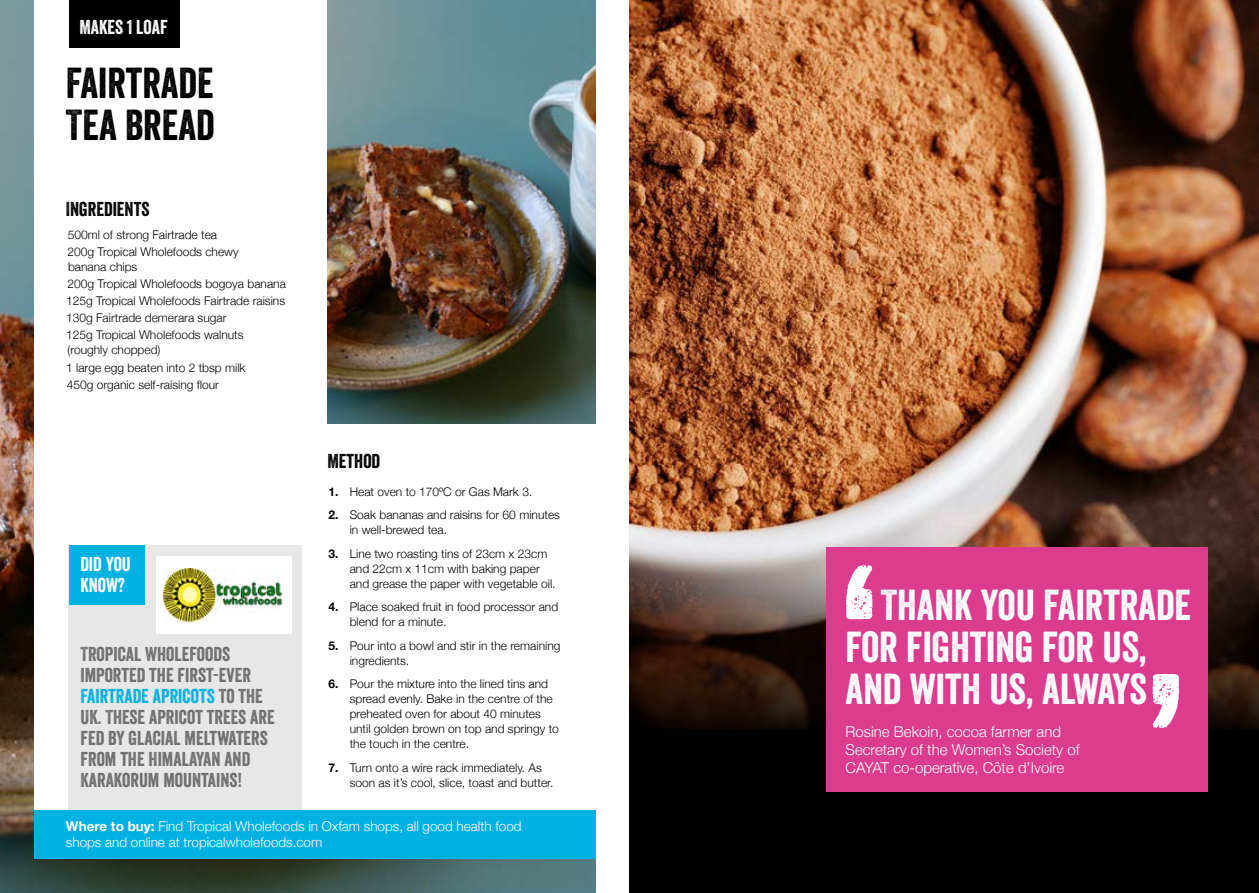
<style>
.page{position:relative;width:1259px;height:893px;background:#fff}
.page>*{position:absolute;margin:0;border:0;box-sizing:border-box;transform-origin:0 0}
.t1{font:42px/42px "Veneer";color:#fff}
.t2{font:42px/42px "Veneer";color:#000}
.t3{font:19.5px/21px "Veneer";color:#706f6f}
.t4{font:19.5px/21px "Veneer";color:#fff}
.t5{font:19.5px "Veneer";color:#000}
.t6{font:300 15px/18px "Helvetica Neue";color:#fff}
.t7{font:300 13.5px/16.5px "Helvetica Neue";color:#fff}
.t8{font:300 12px/15px "Helvetica Neue";color:#000}
.s1{font-weight:700}
.s2{color:#00b1e1}
</style>
<div class="page">
<img style="left:0;top:0;width:595px;height:893px">
<div style="left:34px;top:0;width:595px;height:859px;background:#fff"></div>
<div style="left:68px;top:546px;width:234px;height:264px;background:#e7e7e7"></div>
<img style="left:327px;top:0;width:268px;height:423px">
<div style="left:156px;top:556px;width:135px;height:78px;background:#fff"></div>
<img style="left:163px;top:568px;width:121px;height:55px">
<div style="left:69px;top:0;width:110px;height:47px;background:#000"></div>
<div style="left:34px;top:810px;width:561px;height:49px;background:#00b1e1"></div>
<div style="left:69px;top:546px;width:76px;height:59px;background:#00b1e1"></div>
<img style="left:629px;top:0;width:630px;height:572px">
<svg style="left:629px;top:572px;width:630px;height:159px;background:#37261e"></svg>
<div style="left:629px;top:731px;width:630px;height:162px;background:#000"></div>
<div style="left:827px;top:547px;width:381px;height:244px;background:#db3c8e"></div>
<svg style="left:846px;top:565px;width:26px;height:54px"></svg>
<svg style="left:1152px;top:674px;width:27px;height:54px"></svg>
<h2 class="t4" style="left:79px;top:16px;width:90px">MAKES 1 LOAF</h2>
<h1 class="t2" style="left:66px;top:61px;width:150px">FAIRTRADE<br>TEA BREAD</h1>
<h2 class="t5" style="left:66px;top:197px;width:85px">INGREDIENTS</h2>
<p class="t8" style="left:68px;top:225px;width:173px;line-height:17.1px">500ml of strong Fairtrade tea<br>200g Tropical Wholefoods chewy</p>
<p class="t8" style="left:66px;top:257px;width:221px;line-height:17.1px">banana chips<br>200g Tropical Wholefoods bogoya banana<br>125g Tropical Wholefoods Fairtrade raisins<br>130g Fairtrade demerara sugar<br>125g Tropical Wholefoods walnuts</p>
<p class="t8" style="left:66px;top:341px;width:181px;line-height:17.1px">(roughly chopped)<br>1 large egg beaten into 2 tbsp milk<br>450g organic self-raising flour</p>
<h2 class="t5" style="left:327px;top:449px;width:54px">METHOD</h2>
<p class="t8" style="left:328px;top:483px;width:205px"><span class="s1">1.</span> Heat oven to 170ºC or Gas Mark 3.</p>
<p class="t8" style="left:350px;top:507px;width:212px;text-indent:-21px"><span class="s1">2.</span> Soak bananas and raisins for 60 minutes in well-brewed tea.</p>
<p class="t8" style="left:350px;top:545px;width:207px;text-indent:-21px"><span class="s1">3.</span> Line two roasting tins of 23cm x 23cm and 22cm x 11cm with baking paper and grease the paper with vegetable oil.</p>
<p class="t8" style="left:350px;top:599px;width:210px;text-indent:-21px"><span class="s1">4.</span> Place soaked fruit in food processor and blend for a minute.</p>
<p class="t8" style="left:350px;top:637px;width:212px;text-indent:-21px"><span class="s1">5.</span> Pour into a bowl and stir in the remaining ingredients.</p>
<p class="t8" style="left:350px;top:676px;width:211px;text-indent:-21px"><span class="s1">6.</span> Pour the mixture into the lined tins and spread evenly. Bake in the centre of the preheated oven for about 40 minutes until golden brown on top and springy to the touch in the centre.</p>
<p class="t8" style="left:350px;top:759px;width:205px;text-indent:-21px"><span class="s1">7.</span> Turn onto a wire rack immediately. As soon as it’s cool, slice, toast and butter.</p>
<h2 class="t4" style="left:80px;top:553px;width:52px">DID YOU<br>KNOW?</h2>
<h2 class="t3" style="left:80px;top:643px;width:196px">TROPICAL WHOLEFOODS<br>IMPORTED THE FIRST-EVER<br><span class="s2">FAIRTRADE APRICOTS</span> TO THE<br>UK. THESE APRICOT TREES ARE<br>FED BY GLACIAL MELTWATERS<br>FROM THE HIMALAYAN AND<br>KARAKORUM MOUNTAINS!</h2>
<p class="t7" style="left:66px;top:817px;width:457px"><span class="s1">Where to buy:</span> Find Tropical Wholefoods in Oxfam shops, all good health food shops and online at tropicalwholefoods.com</p>
<h1 class="t1" style="left:845px;top:583px;width:347px;text-indent:35px">THANK YOU FAIRTRADE<br>FOR FIGHTING FOR US,<br>AND WITH US, ALWAYS</h1>
<p class="t6" style="left:845px;top:721px;width:235px">Rosine Bekoin, cocoa farmer and<br>Secretary of the Women’s Society of<br>CAYAT co-operative, Côte d’Ivoire</p>
</div>
